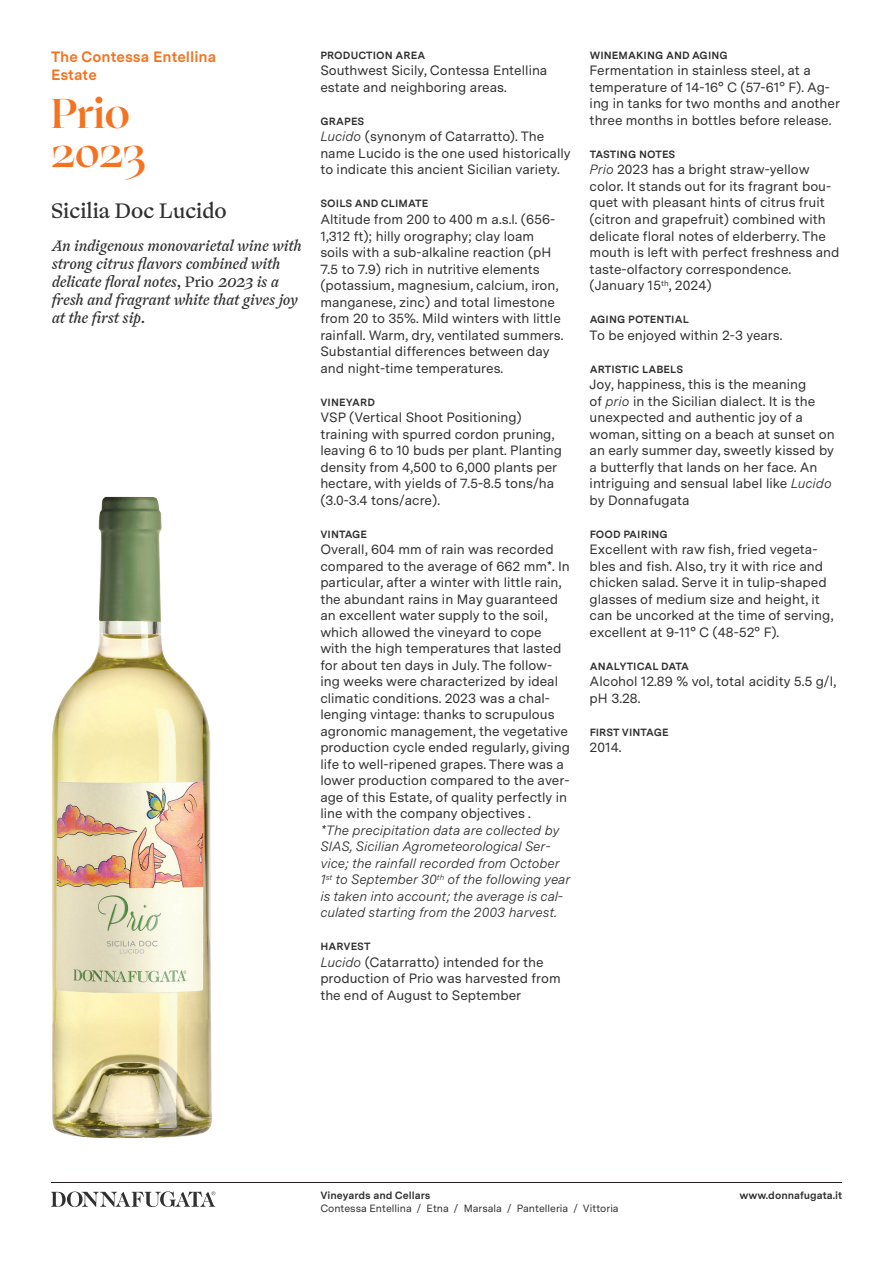
<style>
.page{position:relative;width:893px;height:1263px;background:#fff}
.page>*{position:absolute;margin:0;border:0;box-sizing:border-box;transform-origin:0 0}
.Vino___nome{font:700 42px "Ogg";letter-spacing:-.01em;color:#f47321}
.Vino___tipologia{font:21px "Ogg Text";color:#312f30}
.Vino___descrizione{font:italic 15px/18px "Ogg Text";letter-spacing:-.005em;color:#312f30}
.Tenuta{font:700 15px "Messina Sans";color:#f47321}
.Scheda___testo{font:13.5px/16.5px "Messina Sans";color:#312f30}
.Scheda___testo-2{font:italic 13.5px/16.5px "Messina Sans";color:#312f30}
.Scheda___titolo{font:700 10.5px "Messina Sans";letter-spacing:.01em;color:#312f30}
.t1{font:10.5px "Messina Sans";color:#312f30}
.s1{font-style:normal}
.s2{font-style:italic}
</style>
<div class="page">
<hr style="left:51px;top:1182px;width:791px;height:1px;background:#231f20">
<svg style="left:51px;top:1191px;width:164px;height:16px"></svg>
<img style="left:52px;top:496px;width:160px;height:643px">
<p class="Tenuta" style="left:51px;top:46px;width:167px">The Contessa Entellina</p>
<p class="Tenuta" style="left:51px;top:64px;width:47px">Estate</p>
<p class="Vino___nome" style="left:51px;top:86px;width:80px">Prio</p>
<p class="Vino___nome" style="left:51px;top:125px;width:97px">2023</p>
<p class="Vino___tipologia" style="left:51px;top:197px;width:177px">Sicilia Doc Lucido</p>
<p class="Vino___descrizione" style="left:51px;top:237px;width:251px">An indigenous monovarietal wine with strong citrus flavors combined with delicate floral notes, <span class="s1">Prio</span> 2023 is a fresh and fragrant white that gives joy at the first sip.</p>
<p class="Scheda___titolo" style="left:320px;top:47px;width:106px">PRODUCTION AREA</p>
<p class="Scheda___testo" style="left:320px;top:62px;width:229px">Southwest Sicily, Contessa Entellina estate and neighboring areas.</p>
<p class="Scheda___titolo" style="left:320px;top:113px;width:45px">GRAPES</p>
<p class="Scheda___testo" style="left:320px;top:128px;width:252px"><span class="s2">Lucido</span> (synonym of Catarratto). The name Lucido is the one used historically to indicate this ancient Sicilian variety.</p>
<p class="Scheda___titolo" style="left:320px;top:196px;width:109px">SOILS AND CLIMATE</p>
<p class="Scheda___testo" style="left:320px;top:211px;width:245px">Altitude from 200 to 400 m a.s.l. (656- 1,312 ft); hilly orography; clay loam soils with a sub-alkaline reaction (pH 7.5 to 7.9) rich in nutritive elements (potassium, magnesium, calcium, iron, manganese, zinc) and total limestone from 20 to 35%. Mild winters with little rainfall. Warm, dry, ventilated summers.<br>Substantial differences between day and night-time temperatures.</p>
<p class="Scheda___titolo" style="left:320px;top:394px;width:56px">VINEYARD</p>
<p class="Scheda___testo" style="left:320px;top:409px;width:243px">VSP (Vertical Shoot Positioning) training with spurred cordon pruning, leaving 6 to 10 buds per plant. Planting density from 4,500 to 6,000 plants per hectare, with yields of 7.5-8.5 tons/ha (3.0-3.4 tons/acre).</p>
<p class="Scheda___titolo" style="left:320px;top:526px;width:48px">VINTAGE</p>
<p class="Scheda___testo" style="left:320px;top:541px;width:251px">Overall, 604 mm of rain was recorded compared to the average of 662 mm*. In particular, after a winter with little rain, the abundant rains in May guaranteed an excellent water supply to the soil, which allowed the vineyard to cope with the high temperatures that lasted for about ten days in July. The follow&shy;ing weeks were characterized by ideal climatic conditions. 2023 was a chal&shy;lenging vintage: thanks to scrupulous agronomic management, the vegetative production cycle ended regularly, giving life to well-ripened grapes. There was a lower production compared to the aver&shy;age of this Estate, of quality perfectly in line with the company objectives .</p>
<p class="Scheda___testo-2" style="left:320px;top:821px;width:251px">*The precipitation data are collected by SIAS, Sicilian Agrometeorological Ser&shy;vice; the rainfall recorded from October 1<sup>st</sup> to September 30<sup>th</sup> of the following year is taken into account; the average is cal&shy;culated starting from the 2003 harvest.</p>
<p class="Scheda___titolo" style="left:320px;top:938px;width:52px">HARVEST</p>
<p class="Scheda___testo" style="left:320px;top:953px;width:242px"><span class="s2">Lucido</span> (Catarratto) intended for the production of Prio was harvested from the end of August to September</p>
<p class="Scheda___titolo" style="left:590px;top:47px;width:140px">WINEMAKING AND AGING</p>
<p class="Scheda___testo" style="left:590px;top:62px;width:252px">Fermentation in stainless steel, at a temperature of 14-16° C (57-61° F). Ag&shy;ing in tanks for two months and another three months in bottles before release.</p>
<p class="Scheda___titolo" style="left:590px;top:146px;width:87px">TASTING NOTES</p>
<p class="Scheda___testo" style="left:590px;top:161px;width:251px"><span class="s2">Prio</span> 2023 has a bright straw-yellow color. It stands out for its fragrant bou&shy;quet with pleasant hints of citrus fruit (citron and grapefruit) combined with delicate floral notes of elderberry. The mouth is left with perfect freshness and taste-olfactory correspondence.</p>
<p class="Scheda___testo" style="left:590px;top:277px;width:124px">(January 15<sup>th</sup>, 2024)</p>
<p class="Scheda___titolo" style="left:590px;top:311px;width:101px">AGING POTENTIAL</p>
<p class="Scheda___testo" style="left:590px;top:326px;width:194px">To be enjoyed within 2-3 years.</p>
<p class="Scheda___titolo" style="left:590px;top:361px;width:95px">ARTISTIC LABELS</p>
<p class="Scheda___testo" style="left:590px;top:376px;width:247px">Joy, happiness, this is the meaning<br>of <span class="s2">prio</span> in the Sicilian dialect. It is the unexpected and authentic joy of a woman, sitting on a beach at sunset on an early summer day, sweetly kissed by a butterfly that lands on her face. An intriguing and sensual label like <span class="s2">Lucido </span>by Donnafugata</p>
<p class="Scheda___titolo" style="left:590px;top:526px;width:80px">FOOD PAIRING</p>
<p class="Scheda___testo" style="left:590px;top:541px;width:245px">Excellent with raw fish, fried vegeta&shy;bles and fish. Also, try it with rice and chicken salad. Serve it in tulip-shaped glasses of medium size and height, it can be uncorked at the time of serving, excellent at 9-11° C (48-52° F).</p>
<p class="Scheda___titolo" style="left:590px;top:658px;width:101px">ANALYTICAL DATA</p>
<p class="Scheda___testo" style="left:590px;top:673px;width:248px">Alcohol 12.89 % vol, total acidity 5.5 g/l, pH 3.28.</p>
<p class="Scheda___titolo" style="left:590px;top:724px;width:80px">FIRST VINTAGE</p>
<p class="Scheda___testo" style="left:590px;top:739px;width:33px">2014.</p>
<p class="Scheda___titolo" style="left:320px;top:1188px;width:112px">Vineyards and Cellars</p>
<p class="Scheda___titolo" style="left:739px;top:1188px;width:104px">www.donnafugata.it</p>
<p class="t1" style="left:320px;top:1200px;width:300px">Contessa Entellina / Etna / Marsala / Pantelleria / Vittoria</p>
</div>
